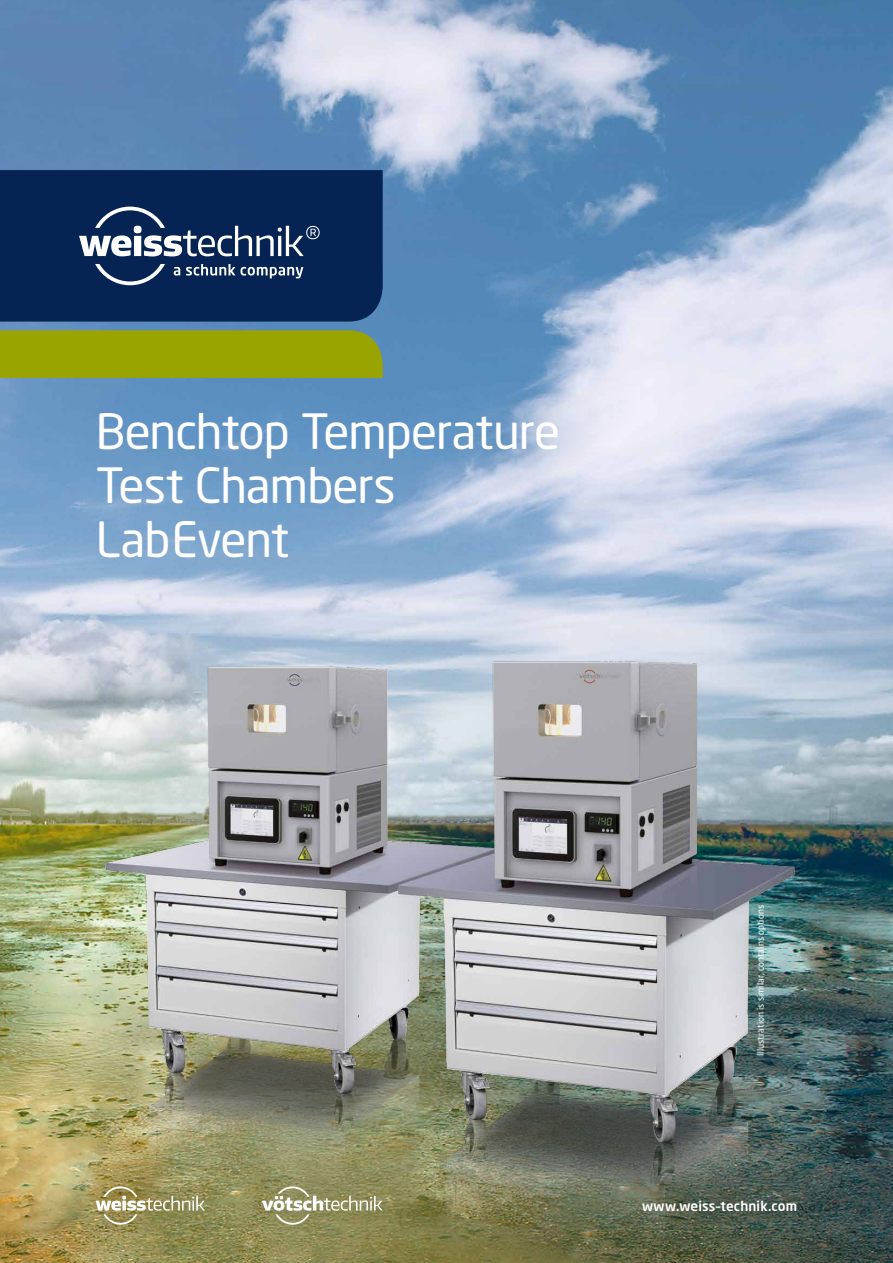
<style>
.page{position:relative;width:893px;height:1263px;background:#fff}
.page>*{position:absolute;margin:0;border:0;box-sizing:border-box;transform-origin:0 0}
.t1{font:48px/54px "Neo Sans W1 G";letter-spacing:-.02em;color:#fff}
.t2{font:500 13.5px "Neo Sans W1 G";letter-spacing:.01em;color:#fff}
.t3{font:9px "Neo Sans W1 G";letter-spacing:.01em;color:#fff}
</style>
<div class="page">
<img style="left:0;top:0;width:893px;height:1263px">
<svg style="left:346px;top:361px;width:314px;height:170px;background:#94b3d5"></svg>
<svg style="left:430px;top:376px;width:188px;height:134px;background:#a7bedb"></svg>
<img style="left:54px;top:595px;width:783px;height:668px">
<svg style="left:96px;top:1186px;width:109px;height:39px;background:#a39d6c"></svg>
<svg style="left:262px;top:1186px;width:121px;height:39px;background:#a09e74"></svg>
<div style="left:0;top:330px;width:383px;height:48px;background:#9aa400"></div>
<div style="left:0;top:170px;width:383px;height:152px;background:#052453"></div>
<svg style="left:79px;top:207px;width:241px;height:78px;background:#354e74"></svg>
<p class="t1" style="left:96px;top:404px;width:466px">Benchtop Temperature<br>Test Chambers<br>LabEvent</p>
<p class="t3" style="left:755px;top:1056px;width:153px;rotate:-90deg">Illustration is similar, contains options</p>
<p class="t2" style="left:642px;top:1197px;width:157px">www.weiss–technik.com</p>
</div>
